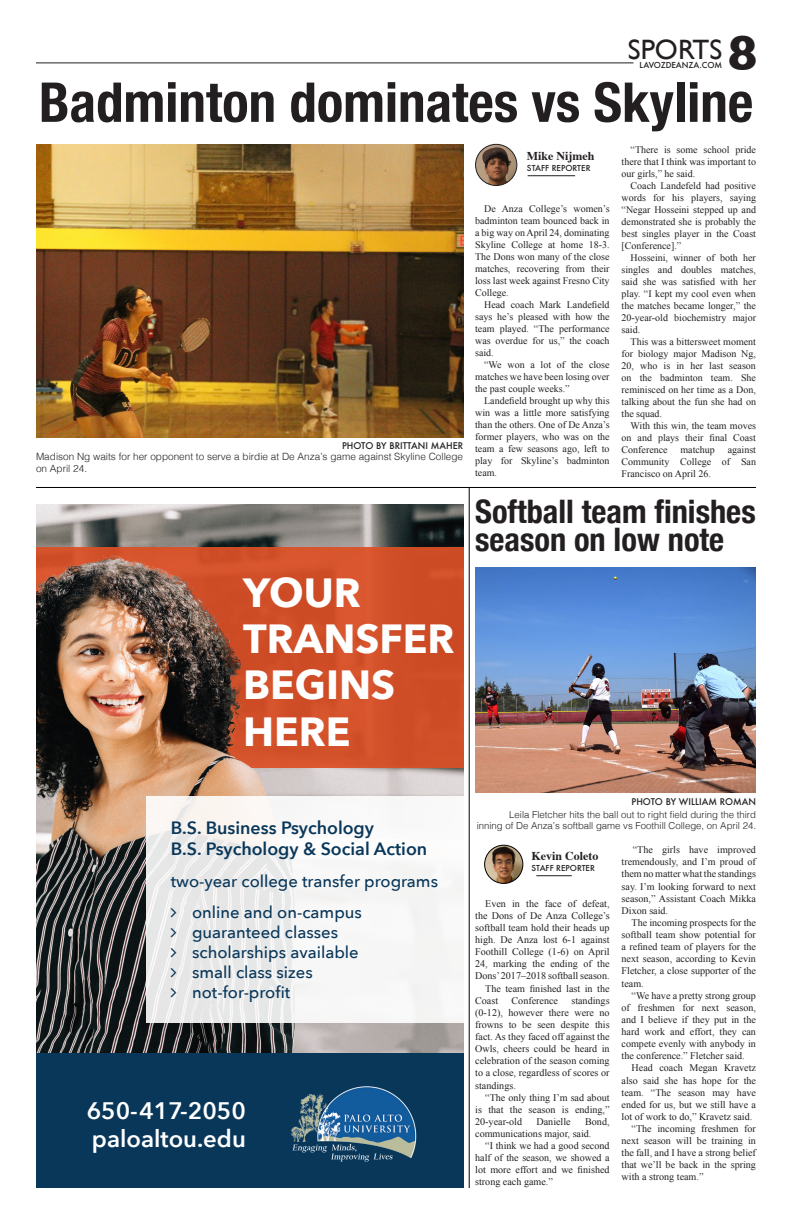
<style>
.page{position:relative;width:792px;height:1224px;background:#fff}
.page>*{position:absolute;margin:0;border:0;box-sizing:border-box;transform-origin:0 0}
.t1{font:700 condensed 55px "Helvetica Neue";color:#231f20}
.t2{font:700 50px "Gill Sans";color:#231f20}
.t3{font:700 40.7px/46.3px "Avenir Next";color:#fff}
.t4{font:700 condensed 32.4px "Helvetica Neue";color:#231f20}
.t5{font:28px "Gill Sans";color:#231f20}
.t6{font:600 23.8px/28.6px "Avenir Next";color:#fff}
.t7{font:600 17.8px/21.4px "Avenir Next";color:#09375a}
.t8{font:500 16.6px/19.9px "Avenir Next";color:#09375a}
.t9{font:700 12px "Times";color:#231f20}
.t10{font:10.1px/12.1px "Times New Roman";color:#231f20;text-align:justify}
.t11{font:10px/12px "Times New Roman";color:#231f20;text-align:justify}
.t12{font:300 10px/12px "Helvetica";color:#231f20}
.t13{font:300 9.6px "Helvetica";color:#231f20}
.t14{font:500 9px "Futura";color:#231f20}
.t15{font:500 8px "Futura";color:#231f20}
</style>
<div class="page">
<img style="left:36px;top:772px;width:427px;height:281px">
<div style="left:146px;top:796px;width:317px;height:227px;background:linear-gradient(to right,#ebeae9,#fbfbfb)"></div>
<div style="left:36px;top:1053px;width:427px;height:135px;background:#09375a"></div>
<img style="left:291px;top:1086px;width:126px;height:76px">
<img style="left:36px;top:504px;width:427px;height:268px">
<hr style="left:36px;top:63px;width:598px;height:1px;background:#231f20">
<hr style="left:536px;top:875px;width:36px;height:1px;background:#231f20">
<img style="left:36px;top:144px;width:427px;height:293px">
<img style="left:475px;top:568px;width:281px;height:225px">
<hr style="left:528px;top:175px;width:47px;height:1px;background:#231f20">
<hr style="left:36px;top:487px;width:720px;height:1px;background:#000">
<hr style="left:469px;top:488px;width:1px;height:700px;background:#000">
<img style="left:476px;top:144px;width:41px;height:42px;border-radius:21px">
<div style="left:475px;top:144px;width:42px;height:42px;border:1px solid #231f20;border-radius:50%"></div>
<img style="left:485px;top:845px;width:38px;height:38px;border-radius:19px">
<div style="left:484px;top:845px;width:39px;height:39px;border:1px solid #000;border-radius:50%"></div>
<svg style="left:171px;top:908px;width:5px;height:9px"></svg>
<svg style="left:171px;top:928px;width:5px;height:9px"></svg>
<svg style="left:171px;top:948px;width:5px;height:9px"></svg>
<svg style="left:171px;top:968px;width:5px;height:9px"></svg>
<svg style="left:171px;top:988px;width:5px;height:9px"></svg>
<p class="t5" style="left:628px;top:33px;width:96px">SPORTS</p>
<p class="t2" style="left:728px;top:14px;width:31px">8</p>
<p class="t15" style="left:640px;top:60px;width:84px">LAVOZDEANZA.COM</p>
<p class="t1" style="left:39px;top:57px;width:716px">Badminton dominates vs Skyline</p>
<p class="t14" style="left:342px;top:439px;width:123px">PHOTO BY BRITTANI MAHER</p>
<p class="t12" style="left:36px;top:450px;width:429px">Madison Ng waits for her opponent to serve a birdie at De Anza’s game against Skyline College on April 24.</p>
<p class="t3" style="left:243px;top:569px;width:213px">YOUR<br>TRANSFER<br>BEGINS<br>HERE</p>
<p class="t9" style="left:527px;top:144px;width:69px">Mike Nijmeh</p>
<p class="t15" style="left:527px;top:163px;width:65px">STAFF REPORTER</p>
<p class="t11" style="left:475px;top:203px;width:136px;text-indent:9px">De Anza College’s women’s badminton team bounced back in a big way on April 24, dominating Skyline College at home 18-3.<br>The Dons won many of the close matches, recovering from their loss last week against Fresno City College.</p>
<p class="t11" style="left:475px;top:299px;width:136px;text-indent:9px">Head coach Mark Landefield says he’s pleased with how the team played. “The performance was overdue for us,” the coach said.</p>
<p class="t11" style="left:475px;top:359px;width:136px;text-indent:9px">“We won a lot of the close matches we have been losing over the past couple weeks.”</p>
<p class="t11" style="left:475px;top:395px;width:136px;text-indent:9px">Landefield brought up why this win was a little more satisfying than the others. One of De Anza’s former players, who was on the team a few seasons ago, left to play for Skyline’s badminton team.</p>
<p class="t11" style="left:622px;top:143px;width:136px;text-indent:9px">“There is some school pride there that I think was important to our girls,” he said.</p>
<p class="t11" style="left:622px;top:179px;width:136px;text-indent:9px">Coach Landefeld had positive words for his players, saying “Negar Hosseini stepped up and demonstrated she is probably the best singles player in the Coast [Conference].”</p>
<p class="t11" style="left:622px;top:251px;width:136px;text-indent:9px">Hosseini, winner of both her singles and doubles matches, said she was satisfied with her play. “I kept my cool even when the matches became longer,” the 20-year-old biochemistry major said.</p>
<p class="t11" style="left:622px;top:335px;width:136px;text-indent:9px">This was a bittersweet moment for biology major Madison Ng, 20, who is in her last season on the badminton team. She reminisced on her time as a Don, talking about the fun she had on the squad.</p>
<p class="t11" style="left:622px;top:419px;width:136px;text-indent:9px">With this win, the team moves on and plays their final Coast Conference</p>
<p class="t11" style="left:622px;top:443px;width:136px;text-indent:106px">against Community College of San Francisco on April 26.</p>
<p class="t11" style="left:680px;top:443px;width:36px">matchup</p>
<p class="t4" style="left:475px;top:484px;width:282px">Softball team finishes</p>
<p class="t4" style="left:475px;top:512px;width:250px">season on low note</p>
<p class="t7" style="left:171px;top:816px;width:258px">B.S. Business Psychology<br>B.S. Psychology &amp; Social Action</p>
<p class="t8" style="left:192px;top:865px;width:247px;line-height:30.9px;text-indent:-21px">two-year college transfer programs online and on-campus</p>
<p class="t8" style="left:192px;top:921px;width:168px">guaranteed classes scholarships available small class sizes not-for-profit</p>
<p class="t6" style="left:87px;top:1096px;width:161px">650-417-2050 paloaltou.edu</p>
<p class="t14" style="left:631px;top:796px;width:126px">PHOTO BY WILLIAM ROMAN</p>
<p class="t13" style="left:509px;top:806px;width:248px">Leila Fletcher hits the ball out to right field during the third</p>
<p class="t13" style="left:477px;top:818px;width:281px">inning of De Anza’s softball game vs Foothill College, on April 24.</p>
<p class="t9" style="left:531px;top:844px;width:68px">Kevin Coleto</p>
<p class="t15" style="left:531px;top:863px;width:65px">STAFF REPORTER</p>
<p class="t10" style="left:475px;top:897px;width:136px;text-indent:10px">Even in the face of defeat, the Dons of De Anza College’s softball team hold their heads up high. De Anza lost 6-1 against Foothill College (1-6) on April 24, marking the ending of the Dons’ 2017–2018 softball season.</p>
<p class="t10" style="left:475px;top:982px;width:136px;text-indent:10px">The team finished last in the<br>Coast</p>
<p class="t10" style="left:475px;top:994px;width:136px;text-indent:96px">standings (0-12), however there were no frowns to be seen despite this fact. As they faced off against the Owls, cheers could be heard in celebration of the season coming to a close, regardless of scores or standings.</p>
<p class="t10" style="left:475px;top:1091px;width:136px;text-indent:10px">“The only thing I’m sad about is that the season is ending,” 20-year-old</p>
<p class="t10" style="left:512px;top:994px;width:48px">Conference</p>
<p class="t10" style="left:475px;top:1115px;width:136px;text-indent:110px">Bond, communications major, said.</p>
<p class="t10" style="left:475px;top:1140px;width:136px;text-indent:10px">“I think we had a good second half of the season, we showed a lot more effort and we finished strong each game.”</p>
<p class="t10" style="left:537px;top:1115px;width:36px">Danielle</p>
<p class="t10" style="left:622px;top:844px;width:136px;text-indent:11px">“The girls have improved tremendously, and I’m proud of them no matter what the standings say. I’m looking forward to next season,” Assistant Coach Mikka Dixon said.</p>
<p class="t10" style="left:622px;top:916px;width:136px;text-indent:10px">The incoming prospects for the softball team show potential for a refined team of players for the next season, according to Kevin Fletcher, a close supporter of the team.</p>
<p class="t10" style="left:622px;top:989px;width:136px;text-indent:10px">“We have a pretty strong group of freshmen for next season, and I believe if they put in the hard work and effort, they can compete evenly with anybody in the conference.” Fletcher said.</p>
<p class="t10" style="left:622px;top:1062px;width:136px;text-indent:10px">Head coach Megan Kravetz also said she has hope for the team. “The season may have ended for us, but we still have a lot of work to do,” Kravetz said.</p>
<p class="t10" style="left:622px;top:1122px;width:136px;text-indent:10px">“The incoming freshmen for next season will be training in the fall, and I have a strong belief that we’ll be back in the spring with a strong team.”</p>
</div>
